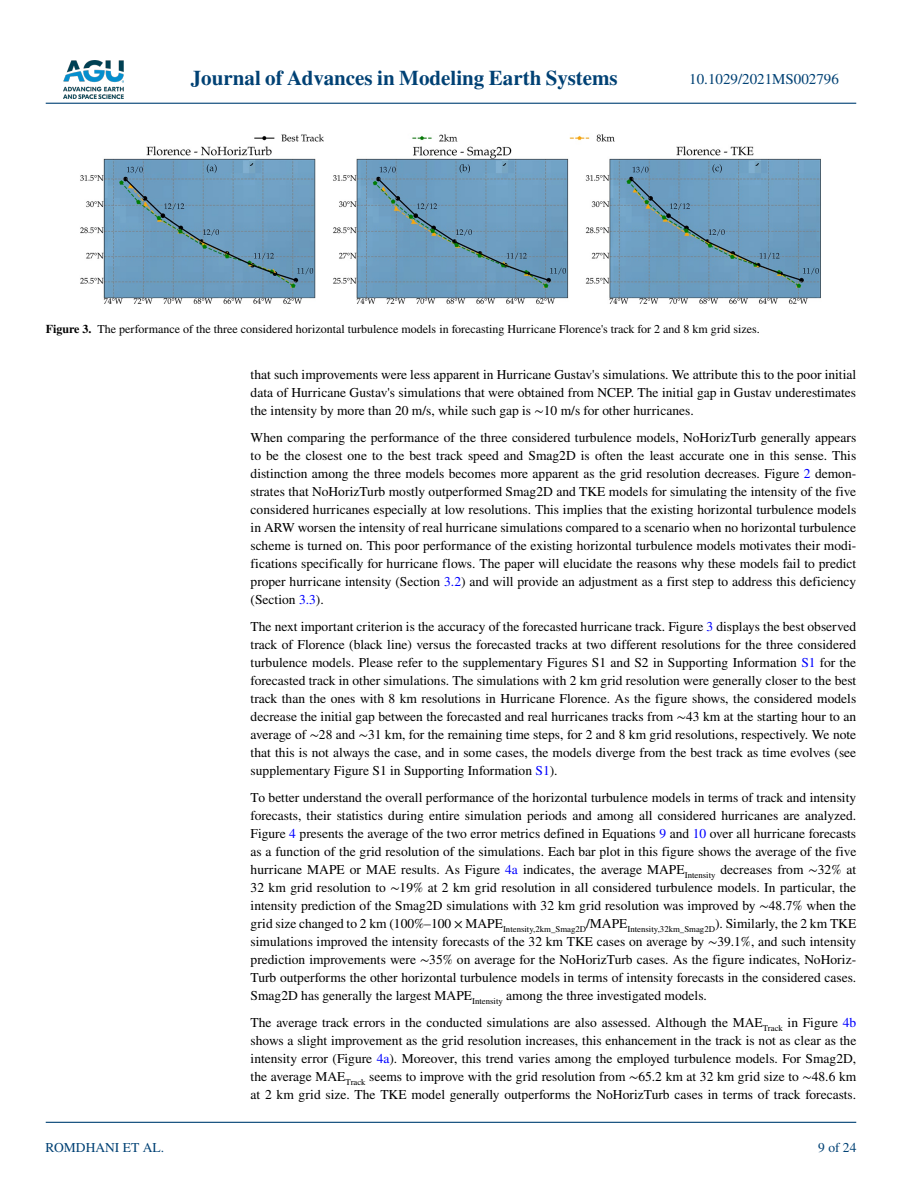
<style>
.page{position:relative;width:902px;height:1183px;background:#fff}
.page>*{position:absolute;margin:0;border:0;box-sizing:border-box;transform-origin:0 0}
.t1{font:700 21px "STIX";color:#004174}
.t2{font:15px "STIX";color:#004174}
.t3{font:13.5px/18px "STIX";color:#000;text-align:justify}
.t4{font:13.5px "STIX";color:#004174}
.t5{font:12px "STIX";color:#000}
.s1{font-weight:700}
.s2{color:#00f}
</style>
<div class="page">
<img style="left:63px;top:60px;width:60px;height:39px">
<hr style="left:46px;top:103px;width:810px;height:1px;background:#004174">
<hr style="left:46px;top:1121px;width:810px;height:1px;background:#004174">
<img style="left:80px;top:134px;width:741px;height:170px">
<h1 class="t1" style="left:191px;top:66px;width:428px">Journal of Advances in Modeling Earth Systems</h1>
<p class="t2" style="left:689px;top:69px;width:151px">10.1029/2021MS002796</p>
<p class="t5" style="left:46px;top:320px;width:715px"><span class="s1">Figure 3.</span> The performance of the three considered horizontal turbulence models in forecasting Hurricane Florence's track for 2 and 8 km grid sizes.</p>
<p class="t4" style="left:45px;top:1138px;width:120px">ROMDHANI ET AL.</p>
<p class="t3" style="left:250px;top:366px;width:607px">that such improvements were less apparent in Hurricane Gustav's simulations. We attribute this to the poor initial data of Hurricane Gustav's simulations that were obtained from NCEP. The initial gap in Gustav underestimates the intensity by more than 20 m/s, while such gap is ∼10 m/s for other hurricanes.</p>
<p class="t3" style="left:250px;top:429px;width:607px">When comparing the performance of the three considered turbulence models, NoHorizTurb generally appears to be the closest one to the best track speed and Smag2D is often the least accurate one in this sense. This distinction among the three models becomes more apparent as the grid resolution decreases. Figure <span class="s2">2</span> demon&shy;strates that NoHorizTurb mostly outperformed Smag2D and TKE models for simulating the intensity of the five considered hurricanes especially at low resolutions. This implies that the existing horizontal turbulence models in ARW worsen the intensity of real hurricane simulations compared to a scenario when no horizontal turbulence scheme is turned on. This poor performance of the existing horizontal turbulence models motivates their modi&shy;fications specifically for hurricane flows. The paper will elucidate the reasons why these models fail to predict proper hurricane intensity (Section <span class="s2">3.2</span>) and will provide an adjustment as a first step to address this deficiency (Section <span class="s2">3.3</span>).</p>
<p class="t3" style="left:250px;top:618px;width:607px">The next important criterion is the accuracy of the forecasted hurricane track. Figure <span class="s2">3</span> displays the best observed track of Florence (black line) versus the forecasted tracks at two different resolutions for the three considered turbulence models. Please refer to the supplementary Figures S1 and S2 in Supporting Information <span class="s2">S1</span> for the forecasted track in other simulations. The simulations with 2 km grid resolution were generally closer to the best track than the ones with 8 km resolutions in Hurricane Florence. As the figure shows, the considered models decrease the initial gap between the forecasted and real hurricanes tracks from ∼43 km at the starting hour to an average of ∼28 and ∼31 km, for the remaining time steps, for 2 and 8 km grid resolutions, respectively. We note that this is not always the case, and in some cases, the models diverge from the best track as time evolves (see supplementary Figure S1 in Supporting Information <span class="s2">S1</span>).</p>
<p class="t3" style="left:250px;top:789px;width:607px">To better understand the overall performance of the horizontal turbulence models in terms of track and intensity forecasts, their statistics during entire simulation periods and among all considered hurricanes are analyzed.<br>Figure <span class="s2">4</span> presents the average of the two error metrics defined in Equations <span class="s2">9</span> and <span class="s2">10</span> over all hurricane forecasts as a function of the grid resolution of the simulations. Each bar plot in this figure shows the average of the five hurricane MAPE or MAE results. As Figure <span class="s2">4a</span> indicates, the average MAPE<sub>Intensity</sub> decreases from ∼32% at 32 km grid resolution to ∼19% at 2 km grid resolution in all considered turbulence models. In particular, the intensity prediction of the Smag2D simulations with 32 km grid resolution was improved by ∼48.7% when the grid size changed to 2 km (100%–100 × MAPE<sub>Intensity,2km_Smag2D</sub>/MAPE<sub>Intensity,32km_Smag2D</sub>). Similarly, the 2 km TKE simulations improved the intensity forecasts of the 32 km TKE cases on average by ∼39.1%, and such intensity prediction improvements were ∼35% on average for the NoHorizTurb cases. As the figure indicates, NoHoriz-Turb outperforms the other horizontal turbulence models in terms of intensity forecasts in the considered cases.<br>Smag2D has generally the largest MAPE<sub>Intensity</sub> among the three investigated models.</p>
<p class="t3" style="left:250px;top:1014px;width:607px">The average track errors in the conducted simulations are also assessed. Although the MAE<sub>Track</sub> in Figure <span class="s2">4b </span>shows a slight improvement as the grid resolution increases, this enhancement in the track is not as clear as the intensity error (Figure <span class="s2">4a</span>). Moreover, this trend varies among the employed turbulence models. For Smag2D, the average MAE<sub>Track</sub> seems to improve with the grid resolution from ∼65.2 km at 32 km grid size to ∼48.6 km at 2 km grid size. The TKE model generally outperforms the NoHorizTurb cases in terms of track forecasts.</p>
<p class="t4" style="left:818px;top:1138px;width:40px">9 of 24</p>
</div>
